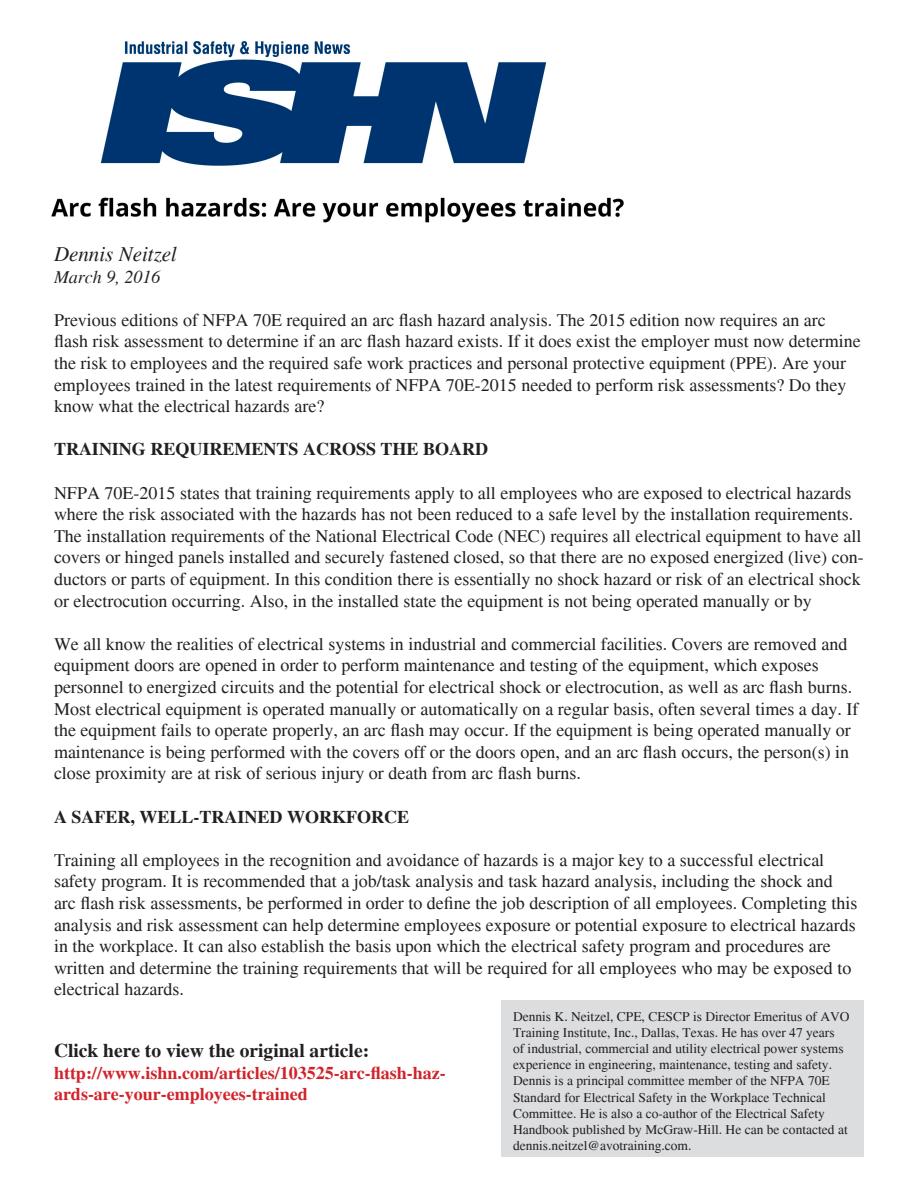
<style>
.page{position:relative;width:918px;height:1188px;background:#fff}
.page>*{position:absolute;margin:0;border:0;box-sizing:border-box;transform-origin:0 0}
.t1{font:italic 21px "Times";color:#231f20}
.t2{font:700 19.5px "Times";color:#231f20}
.t3{font:18px/21.6px "Times";color:#231f20}
.t4{font:700 18px/21.6px "Times";color:#d1232a}
.t5{font:700 18px "Times";color:#231f20}
.t6{font:italic 18px "Times";color:#231f20}
.t7{font:13.5px/16.2px "Times";color:#231f20}
</style>
<div class="page">
<img style="left:51px;top:41px;width:573px;height:182px">
<div style="left:502px;top:1000px;width:362px;height:157px;background:#dcdddf"></div>
<p class="t1" style="left:54px;top:242px;width:125px">Dennis Neitzel</p>
<p class="t6" style="left:54px;top:267px;width:108px">March 9, 2016</p>
<p class="t3" style="left:54px;top:309px;width:808px">Previous editions of NFPA 70E required an arc flash hazard analysis. The 2015 edition now requires an arc flash risk assessment to determine if an arc flash hazard exists. If it does exist the employer must now determine the risk to employees and the required safe work practices and personal protective equipment (PPE). Are your employees trained in the latest requirements of NFPA 70E-2015 needed to perform risk assessments? Do they know what the electrical hazards are?</p>
<p class="t5" style="left:54px;top:439px;width:436px">TRAINING REQUIREMENTS ACROSS THE BOARD</p>
<p class="t3" style="left:54px;top:482px;width:811px">NFPA 70E-2015 states that training requirements apply to all employees who are exposed to electrical hazards where the risk associated with the hazards has not been reduced to a safe level by the installation requirements.<br>The installation requirements of the National Electrical Code (NEC) requires all electrical equipment to have all covers or hinged panels installed and securely fastened closed, so that there are no exposed energized (live) con&shy;ductors or parts of equipment. In this condition there is essentially no shock hazard or risk of an electrical shock or electrocution occurring. Also, in the installed state the equipment is not being operated manually or by</p>
<p class="t3" style="left:54px;top:633px;width:806px">We all know the realities of electrical systems in industrial and commercial facilities. Covers are removed and equipment doors are opened in order to perform maintenance and testing of the equipment, which exposes personnel to energized circuits and the potential for electrical shock or electrocution, as well as arc flash burns.<br>Most electrical equipment is operated manually or automatically on a regular basis, often several times a day. If the equipment fails to operate properly, an arc flash may occur. If the equipment is being operated manually or maintenance is being performed with the covers off or the doors open, and an arc flash occurs, the person(s) in close proximity are at risk of serious injury or death from arc flash burns.</p>
<p class="t5" style="left:54px;top:806px;width:357px">A SAFER, WELL-TRAINED WORKFORCE</p>
<p class="t3" style="left:54px;top:849px;width:805px">Training all employees in the recognition and avoidance of hazards is a major key to a successful electrical safety program. It is recommended that a job/task analysis and task hazard analysis, including the shock and arc flash risk assessments, be performed in order to define the job description of all employees. Completing this analysis and risk assessment can help determine employees exposure or potential exposure to electrical hazards in the workplace. It can also establish the basis upon which the electrical safety program and procedures are written and determine the training requirements that will be required for all employees who may be exposed to electrical hazards.</p>
<p class="t7" style="left:513px;top:1008px;width:338px">Dennis K. Neitzel, CPE, CESCP is Director Emeritus of AVO Training Institute, Inc., Dallas, Texas. He has over 47 years<br>of industrial, commercial and utility electrical power systems experience in engineering, maintenance, testing and safety.<br>Dennis is a principal committee member of the NFPA 70E Standard for Electrical Safety in the Workplace Technical Committee. He is also a co-author of the Electrical Safety Handbook published by McGraw-Hill. He can be contacted at dennis.neitzel@avotraining.com.</p>
<p class="t2" style="left:54px;top:1039px;width:317px">Click here to view the original article:</p>
<p class="t4" style="left:54px;top:1062px;width:393px">http://www.ishn.com/articles/103525-arc-flash-haz&shy;ards-are-your-employees-trained</p>
</div>
